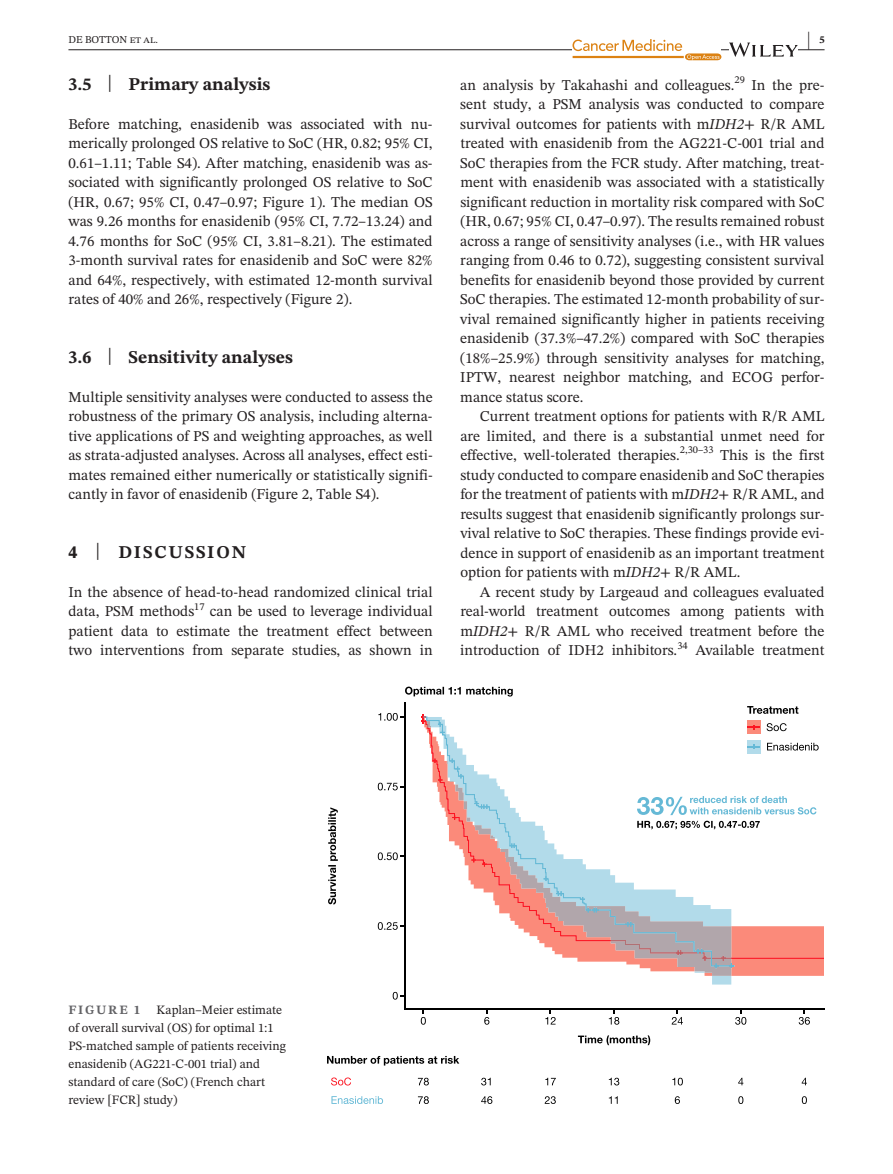
<style>
.page{position:relative;width:893px;height:1174px;background:#fff}
.page>*{position:absolute;margin:0;border:0;box-sizing:border-box;transform-origin:0 0}
.t1{font:700 21px "STIX Two Text";color:#231f20;scale:.42 1}
.t2{font:700 18px "STIX Two Text";color:#231f20}
.t3{font:700 18px "STIX Two Text";letter-spacing:.1em;color:#231f20}
.t4{font:15px/19.5px "STIX Two Text";color:#231f20;text-align:justify}
.t5{font:12.75px/18px "STIX Two Text";color:#231f20}
.t6{font:700 12.75px "STIX Two Text";letter-spacing:.14em;color:#636366}
.t7{font:10.5px "STIX Two Text";color:#231f20}
.t8{font:700 10.5px "STIX Two Text";color:#231f20}
.s1{font-weight:400;font-size:23.7px}
.s2{font-style:italic}
</style>
<div class="page">
<hr style="left:68px;top:49px;width:756px;height:1px;background:#231f20">
<svg style="left:572px;top:39px;width:149px;height:21px"></svg>
<svg style="left:729px;top:43px;width:69px;height:14px"></svg>
<hr style="left:404px;top:702px;width:1px;height:308px;background:#000">
<hr style="left:404px;top:1009px;width:420px;height:1px;background:#000">
<svg style="left:393px;top:992px;width:11px;height:7px"></svg>
<svg style="left:421px;top:1010px;width:5px;height:14px"></svg>
<svg style="left:484px;top:1010px;width:5px;height:14px"></svg>
<svg style="left:545px;top:1010px;width:11px;height:14px"></svg>
<svg style="left:609px;top:1010px;width:10px;height:14px"></svg>
<svg style="left:672px;top:1010px;width:11px;height:14px"></svg>
<svg style="left:735px;top:1010px;width:11px;height:14px"></svg>
<svg style="left:799px;top:1010px;width:11px;height:14px"></svg>
<svg style="left:328px;top:807px;width:10px;height:97px"></svg>
<svg style="left:578px;top:1035px;width:72px;height:10px"></svg>
<svg style="left:378px;top:922px;width:26px;height:8px"></svg>
<svg style="left:327px;top:1056px;width:132px;height:9px"></svg>
<svg style="left:331px;top:1096px;width:52px;height:8px"></svg>
<svg style="left:331px;top:1077px;width:20px;height:8px"></svg>
<svg style="left:418px;top:1096px;width:11px;height:8px"></svg>
<svg style="left:481px;top:1096px;width:11px;height:8px"></svg>
<svg style="left:545px;top:1096px;width:11px;height:8px"></svg>
<svg style="left:609px;top:1096px;width:9px;height:7px"></svg>
<svg style="left:675px;top:1096px;width:5px;height:8px"></svg>
<svg style="left:738px;top:1096px;width:5px;height:8px"></svg>
<svg style="left:802px;top:1096px;width:5px;height:8px"></svg>
<svg style="left:418px;top:1077px;width:11px;height:8px"></svg>
<svg style="left:481px;top:1077px;width:10px;height:8px"></svg>
<svg style="left:545px;top:1077px;width:11px;height:8px"></svg>
<svg style="left:609px;top:1077px;width:10px;height:8px"></svg>
<svg style="left:672px;top:1077px;width:11px;height:8px"></svg>
<svg style="left:738px;top:1077px;width:5px;height:8px"></svg>
<svg style="left:802px;top:1077px;width:5px;height:8px"></svg>
<svg style="left:378px;top:782px;width:26px;height:8px"></svg>
<svg style="left:378px;top:713px;width:26px;height:7px"></svg>
<svg style="left:378px;top:852px;width:26px;height:8px"></svg>
<svg style="left:405px;top:686px;width:108px;height:10px"></svg>
<svg style="left:735px;top:725px;width:89px;height:233px"></svg>
<svg style="left:421px;top:714px;width:3px;height:9px"></svg>
<svg style="left:639px;top:966px;width:92px;height:9px"></svg>
<svg style="left:426px;top:717px;width:305px;height:249px"></svg>
<svg style="left:474px;top:801px;width:15px;height:8px"></svg>
<svg style="left:509px;top:843px;width:7px;height:5px"></svg>
<svg style="left:544px;top:876px;width:4px;height:5px"></svg>
<svg style="left:556px;top:891px;width:7px;height:5px"></svg>
<svg style="left:580px;top:897px;width:5px;height:4px"></svg>
<svg style="left:586px;top:907px;width:13px;height:5px"></svg>
<svg style="left:625px;top:922px;width:8px;height:4px"></svg>
<svg style="left:696px;top:948px;width:11px;height:12px"></svg>
<svg style="left:714px;top:956px;width:20px;height:12px"></svg>
<svg style="left:450px;top:758px;width:13px;height:20px"></svg>
<svg style="left:438px;top:722px;width:7px;height:12px"></svg>
<div style="left:747px;top:739px;width:14px;height:14px;background:#b2dbea"></div>
<svg style="left:748px;top:744px;width:12px;height:5px"></svg>
<svg style="left:767px;top:742px;width:52px;height:8px"></svg>
<div style="left:747px;top:720px;width:14px;height:14px;background:#fb8a7a"></div>
<svg style="left:748px;top:725px;width:12px;height:5px"></svg>
<svg style="left:767px;top:723px;width:20px;height:8px"></svg>
<svg style="left:747px;top:706px;width:51px;height:8px"></svg>
<svg style="left:637px;top:796px;width:179px;height:33px"></svg>
<h1 class="t1" style="left:807px;top:24px;width:8px">|</h1>
<p class="t7" style="left:68px;top:32px;width:91px">DE BOTTON et al.</p>
<p class="t8" style="left:819px;top:32px;width:7px">5</p>
<p class="t2" style="left:68px;top:71px;width:204px">3.5 <span class="s1">|</span> Primary analysis</p>
<p class="t4" style="left:68px;top:114px;width:366px">Before matching, enasidenib was associated with nu&shy;merically prolonged OS relative to SoC (HR, 0.82; 95% CI, 0.61–1.11; Table S4). After matching, enasidenib was as&shy;sociated with significantly prolonged OS relative to SoC (HR, 0.67; 95% CI, 0.47–0.97; Figure 1). The median OS was 9.26 months for enasidenib (95% CI, 7.72–13.24) and 4.76 months for SoC (95% CI, 3.81–8.21). The estimated 3-month survival rates for enasidenib and SoC were 82% and 64%, respectively, with estimated 12-month survival rates of 40% and 26%, respectively (Figure 2).</p>
<p class="t4" style="left:460px;top:75px;width:366px">an analysis by Takahashi and colleagues.<sup>29</sup> In the pre&shy;sent study, a PSM analysis was conducted to compare survival outcomes for patients with m<span class="s2">IDH2</span>+ R/R AML treated with enasidenib from the AG221-C-001 trial and SoC therapies from the FCR study. After matching, treat&shy;ment with enasidenib was associated with a statistically significant reduction in mortality risk compared with SoC (HR, 0.67; 95% CI, 0.47–0.97). The results remained robust across a range of sensitivity analyses (i.e., with HR values ranging from 0.46 to 0.72), suggesting consistent survival benefits for enasidenib beyond those provided by current SoC therapies. The estimated 12-month probability of sur&shy;vival remained significantly higher in patients receiving enasidenib (37.3%–47.2%) compared with SoC therapies (18%–25.9%) through sensitivity analyses for matching, IPTW, nearest neighbor matching, and ECOG perfor&shy;mance status score.</p>
<p class="t4" style="left:460px;top:406px;width:366px;text-indent:19px">Current treatment options for patients with R/R AML are limited, and there is a substantial unmet need for effective, well-tolerated therapies.</p>
<p class="t2" style="left:68px;top:344px;width:226px">3.6 <span class="s1">|</span> Sensitivity analyses</p>
<p class="t4" style="left:68px;top:387px;width:366px">Multiple sensitivity analyses were conducted to assess the robustness of the primary OS analysis, including alterna&shy;tive applications of PS and weighting approaches, as well as strata-adjusted analyses. Across all analyses, effect esti&shy;mates remained either numerically or statistically signifi&shy;cantly in favor of enasidenib (Figure 2, Table S4).</p>
<p class="t7" style="left:680px;top:442px;width:35px">2,30–33</p>
<p class="t4" style="left:460px;top:445px;width:366px;text-indent:260px">This is the first study conducted to compare enasidenib and SoC therapies for the treatment of patients with m<span class="s2">IDH2</span>+ R/R AML, and results suggest that enasidenib significantly prolongs sur&shy;vival relative to SoC therapies. These findings provide evi&shy;dence in support of enasidenib as an important treatment option for patients with m<span class="s2">IDH2</span>+ R/R AML.</p>
<p class="t4" style="left:460px;top:582px;width:366px;text-indent:20px">A recent study by Largeaud and colleagues evaluated real-world treatment outcomes among patients with m<span class="s2">IDH2</span>+ R/R AML who received treatment before the introduction of IDH2 inhibitors.</p>
<p class="t3" style="left:68px;top:539px;width:179px">4 <span class="s1">|</span> DISCUSSION</p>
<p class="t4" style="left:68px;top:582px;width:366px">In the absence of head-to-head randomized clinical trial data, PSM methods</p>
<p class="t7" style="left:194px;top:598px;width:12px">17</p>
<p class="t4" style="left:68px;top:601px;width:366px;text-indent:141px">can be used to leverage individual patient data to estimate the treatment effect between two interventions from separate studies, as shown in</p>
<p class="t7" style="left:677px;top:637px;width:12px">34</p>
<p class="t4" style="left:695px;top:640px;width:131px">Available treatment</p>
<p class="t5" style="left:68px;top:1000px;width:219px;text-indent:88px">Kaplan–Meier estimate of overall survival (OS) for optimal 1:1<br>PS-matched sample of patients receiving enasidenib (AG221-C-001 trial) and standard of care (SoC) (French chart review [FCR] study)</p>
<p class="t6" style="left:68px;top:1000px;width:73px">FIGURE 1</p>
</div>
